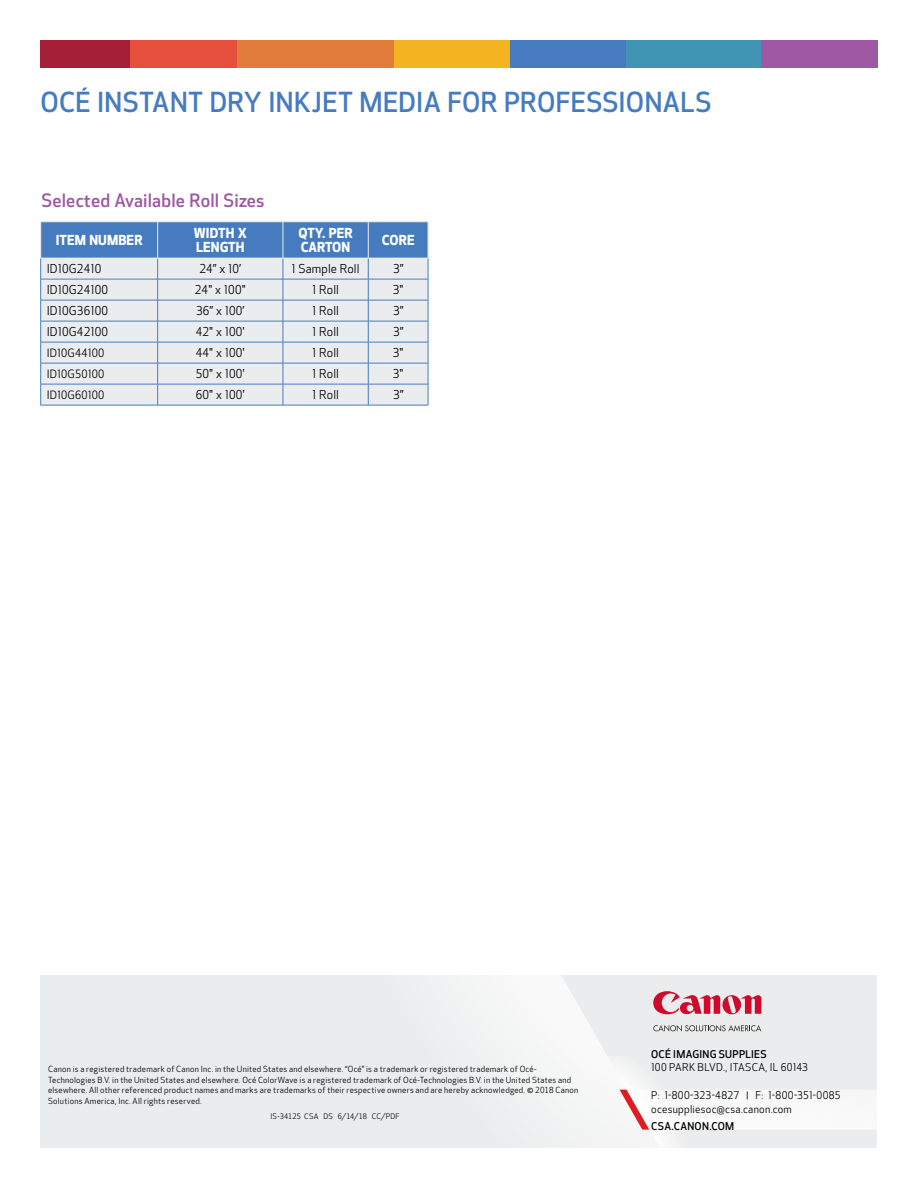
<style>
.page{position:relative;width:918px;height:1188px;background:#fff}
.page>*{position:absolute;margin:0;border:0;box-sizing:border-box;transform-origin:0 0}
.t1{font:500 27px "Optic Sans 301";letter-spacing:.01em;color:#467cbf}
.t2{font:500 18px "Optic Sans 301";letter-spacing:.01em;color:#9f58a3}
.t3{font:700 13.5px/14.2px "Optic Sans 401";letter-spacing:.01em;color:#fff}
.t4{font:12px "Optic Sans 201";letter-spacing:.01em;color:#000}
.t5{font:11.25px "Optic Sans 201";letter-spacing:.01em;color:#000}
.t6{font:10.5px/13.5px "Optic Sans 201";letter-spacing:.025em;color:#000}
.t7{font:500 10.5px "Optic Sans 301";letter-spacing:.03em;color:#000}
.t8{font:8.25px/10.5px "Optic Sans 201";letter-spacing:.03em;color:#000}
.t9{font:7.5px "Optic Sans 201";letter-spacing:.025em;color:#000}
.s1{font-size:9.45px}
</style>
<div class="page">
<div style="left:40px;top:975px;width:837px;height:172px;background:#ebeced"></div>
<svg style="left:483px;top:975px;width:279px;height:129px"></svg>
<svg style="left:601px;top:1056px;width:276px;height:92px"></svg>
<div style="left:130px;top:40px;width:107px;height:28px;background:#e54f3c"></div>
<div style="left:237px;top:40px;width:157px;height:28px;background:#e27c3a"></div>
<div style="left:394px;top:40px;width:117px;height:28px;background:#f4b320"></div>
<div style="left:511px;top:40px;width:116px;height:28px;background:#467cbf"></div>
<div style="left:761px;top:40px;width:117px;height:28px;background:#9f58a3"></div>
<div style="left:40px;top:40px;width:90px;height:28px;background:#a52037"></div>
<div style="left:626px;top:40px;width:135px;height:28px;background:#4095b4"></div>
<svg style="left:40px;top:222px;width:389px;height:183px;background:#c3d1e2"></svg>
<hr style="left:40px;top:405px;width:118px;height:1px;background:#467cbf">
<hr style="left:158px;top:405px;width:125px;height:1px;background:#467cbf">
<hr style="left:283px;top:405px;width:85px;height:1px;background:#467cbf">
<hr style="left:368px;top:405px;width:60px;height:1px;background:#467cbf">
<hr style="left:40px;top:221px;width:118px;height:1px;background:#ebeced">
<hr style="left:40px;top:222px;width:1px;height:36px;background:#ebeced">
<hr style="left:158px;top:221px;width:125px;height:1px;background:#ebeced">
<hr style="left:157px;top:222px;width:1px;height:36px;background:#ebeced">
<hr style="left:283px;top:221px;width:85px;height:1px;background:#ebeced">
<hr style="left:283px;top:222px;width:1px;height:36px;background:#ebeced">
<hr style="left:368px;top:221px;width:60px;height:1px;background:#ebeced">
<hr style="left:368px;top:222px;width:1px;height:36px;background:#ebeced">
<hr style="left:428px;top:222px;width:1px;height:36px;background:#ebeced">
<hr style="left:40px;top:258px;width:118px;height:1px;background:#ebeced">
<hr style="left:158px;top:258px;width:125px;height:1px;background:#ebeced">
<hr style="left:283px;top:258px;width:85px;height:1px;background:#ebeced">
<hr style="left:368px;top:258px;width:60px;height:1px;background:#ebeced">
<svg style="left:653px;top:1025px;width:108px;height:6px"></svg>
<svg style="left:653px;top:991px;width:108px;height:23px"></svg>
<h1 class="t1" style="left:40px;top:87px;width:673px">OCÉ INSTANT DRY INKJET MEDIA FOR PROFESSIONALS</h1>
<h2 class="t2" style="left:42px;top:190px;width:224px">Selected Available Roll Sizes</h2>
<h3 class="t3" style="left:56px;top:233px;width:88px">ITEM NUMBER</h3>
<h3 class="t3" style="left:194px;top:226px;width:55px">WIDTH X<br>LENGTH</h3>
<h3 class="t3" style="left:299px;top:226px;width:56px">QTY. PER<br>CARTON</h3>
<h3 class="t3" style="left:382px;top:233px;width:34px">CORE</h3>
<h3 class="t4" style="left:47px;top:262px;width:56px">ID10G2410</h3>
<h3 class="t4" style="left:200px;top:262px;width:43px">24” x 10’</h3>
<h3 class="t4" style="left:292px;top:262px;width:70px">1 Sample Roll</h3>
<h3 class="t4" style="left:393px;top:262px;width:12px">3”</h3>
<h3 class="t4" style="left:47px;top:283px;width:63px">ID10G24100</h3>
<h3 class="t4" style="left:195px;top:283px;width:52px">24" x 100"</h3>
<h3 class="t4" style="left:312px;top:283px;width:28px">1 Roll</h3>
<h3 class="t4" style="left:393px;top:283px;width:12px">3"</h3>
<h3 class="t4" style="left:47px;top:304px;width:63px">ID10G36100</h3>
<h3 class="t4" style="left:196px;top:304px;width:50px">36” x 100’</h3>
<h3 class="t4" style="left:312px;top:304px;width:28px">1 Roll</h3>
<h3 class="t4" style="left:393px;top:304px;width:12px">3”</h3>
<h3 class="t4" style="left:47px;top:325px;width:63px">ID10G42100</h3>
<h3 class="t4" style="left:196px;top:325px;width:51px">42" x 100'</h3>
<h3 class="t4" style="left:312px;top:325px;width:28px">1 Roll</h3>
<h3 class="t4" style="left:393px;top:325px;width:12px">3”</h3>
<h3 class="t5" style="left:47px;top:346px;width:59px">ID10G44100</h3>
<h3 class="t4" style="left:196px;top:346px;width:51px">44" x 100'</h3>
<h3 class="t4" style="left:312px;top:346px;width:28px">1 Roll</h3>
<h3 class="t4" style="left:393px;top:346px;width:12px">3"</h3>
<h3 class="t5" style="left:47px;top:367px;width:59px">ID10G50100</h3>
<h3 class="t4" style="left:196px;top:367px;width:51px">50" x 100'</h3>
<h3 class="t4" style="left:312px;top:367px;width:28px">1 Roll</h3>
<h3 class="t4" style="left:393px;top:367px;width:12px">3"</h3>
<h3 class="t5" style="left:47px;top:388px;width:59px">ID10G60100</h3>
<h3 class="t4" style="left:196px;top:388px;width:51px">60" x 100'</h3>
<h3 class="t4" style="left:312px;top:388px;width:28px">1 Roll</h3>
<h3 class="t4" style="left:393px;top:388px;width:12px">3”</h3>
<p class="t8" style="left:48px;top:1065px;width:532px">Canon is a registered trademark of Canon Inc. in the United States and elsewhere. “Océ” is a trademark or registered trademark of Océ-Technologies B.V. in the United States and elsewhere. Océ ColorWave is a registered trademark of Océ-Technologies B.V. in the United States and elsewhere. All other referenced product names and marks are trademarks of their respective owners and are hereby acknowledged. © 2018 Canon Solutions America, Inc. All rights reserved.</p>
<p class="t9" style="left:271px;top:1112px;width:131px">IS-34125 CSA DS 6/14/18 CC/PDF</p>
<p class="t7" style="left:651px;top:1048px;width:117px">OCÉ IMAGING SUPPLIES</p>
<p class="t6" style="left:651px;top:1061px;width:158px">100 PARK BLVD., ITASCA, IL 60143</p>
<p class="t6" style="left:651px;top:1089px;width:191px">P: 1-800-323-4827 <span class="s1">|</span> F: 1-800-351-0085 ocesuppliesoc@csa.canon.com</p>
<p class="t7" style="left:651px;top:1120px;width:84px">CSA.CANON.COM</p>
</div>
